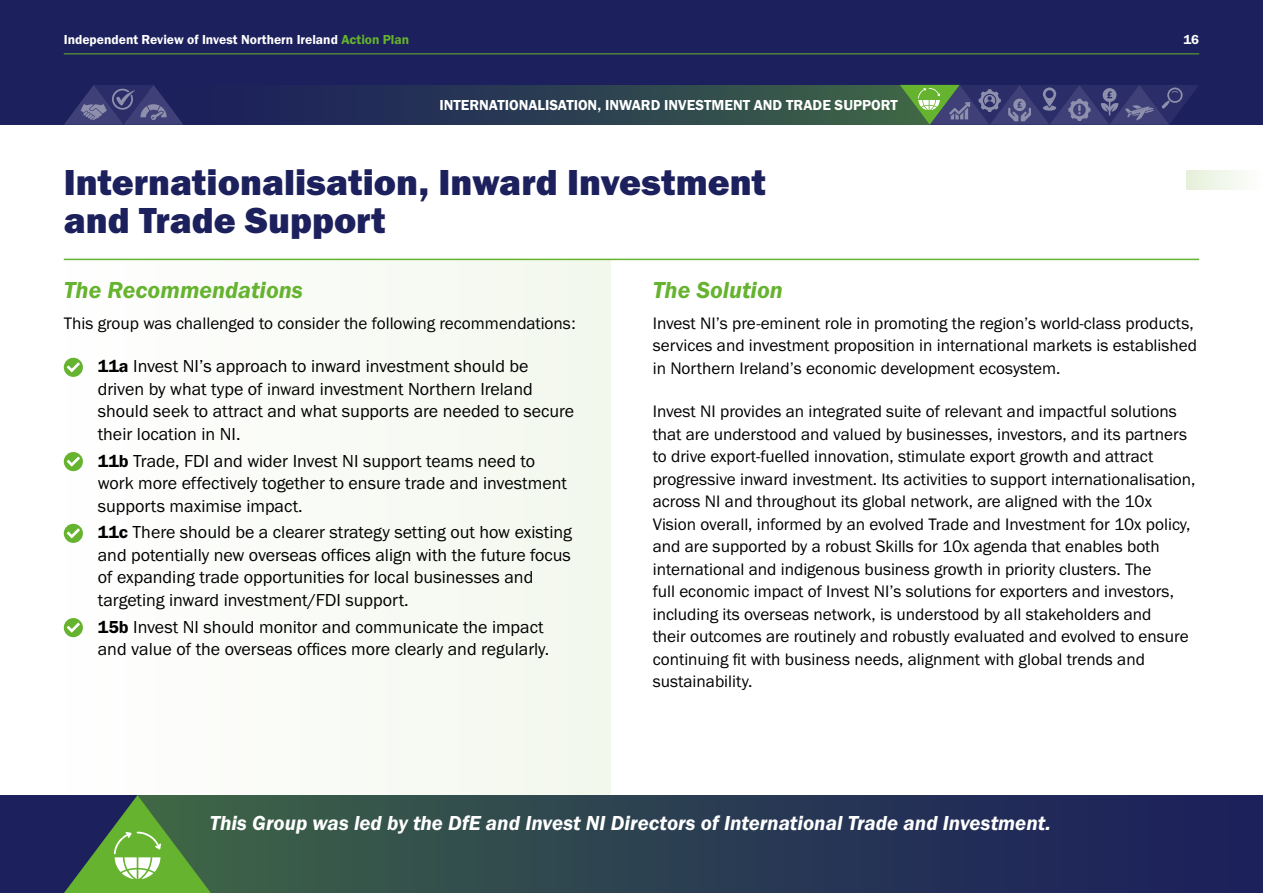
<style>
.page{position:relative;width:1263px;height:893px;background:#fff}
.page>*{position:absolute;margin:0;border:0;box-sizing:border-box;transform-origin:0 0}
.H2_-_Subhead_-_Top_of_page{font:37.5px/37.5px "Franklin Gothic URW Hea";color:#1c205c}
.H2_-_Subhead_-_85_0_0_0{font:24px "Franklin Gothic URW Dem Ita";color:#65b32e}
.P_-_Footer{font:21px "Franklin Gothic URW Dem Ita";color:#fff}
.P_-_Bullet{font:18px/22.5px "Franklin Gothic URW Boo";color:#000}
.P_-_Body{font:17.25px/22.5px "Franklin Gothic URW Boo";color:#000}
.t1{font:15px "Franklin Gothic URW Dem";color:#fff}
.t2{font:13.5px "Franklin Gothic URW Dem";color:#fff}
.s1{color:#65b32e}
.s2{font-family:"Franklin Gothic URW Dem"}
.s3{font-size:17.25px}
</style>
<div class="page">
<div style="left:0;top:0;width:1263px;height:125px;background:#1c205c"></div>
<hr style="left:64px;top:53px;width:1135px;height:1px;background:#65b32e">
<div style="left:1186px;top:170px;width:77px;height:19px;background:linear-gradient(to right,#e5efd9,#fefefe)"></div>
<div style="left:0;top:795px;width:1263px;height:98px;background:#1c205c"></div>
<div style="left:137px;top:795px;width:1126px;height:98px;background:linear-gradient(to right,#3d6346,#1a1c5d)"></div>
<svg style="left:64px;top:795px;width:147px;height:98px"></svg>
<div style="left:64px;top:259px;width:546px;height:536px;background:#f9fbf6"></div>
<hr style="left:64px;top:259px;width:1135px;height:1px;background:#65b32e">
<div style="left:64px;top:358px;width:19px;height:19px;background:#65b32e;border-radius:50%"></div>
<svg style="left:67px;top:362px;width:13px;height:10px"></svg>
<svg style="left:64px;top:452px;width:19px;height:19px"></svg>
<svg style="left:67px;top:456px;width:13px;height:11px"></svg>
<div style="left:64px;top:524px;width:19px;height:19px;background:#65b32e;border-radius:50%"></div>
<svg style="left:67px;top:528px;width:13px;height:10px"></svg>
<svg style="left:64px;top:618px;width:19px;height:19px"></svg>
<svg style="left:67px;top:622px;width:13px;height:11px"></svg>
<svg style="left:64px;top:85px;width:90px;height:40px"></svg>
<div style="left:154px;top:85px;width:776px;height:40px;background:linear-gradient(to right,#1c1c60,#3b6245)"></div>
<svg style="left:900px;top:85px;width:299px;height:40px"></svg>
<p class="t2" style="left:64px;top:31px;width:347px">Independent Review of Invest Northern Ireland <span class="s1">Action Plan</span></p>
<p class="t2" style="left:1183px;top:31px;width:17px">16</p>
<p class="t1" style="left:439px;top:96px;width:460px">INTERNATIONALISATION, INWARD INVESTMENT AND TRADE SUPPORT</p>
<h2 class="H2_-_Subhead_-_Top_of_page" style="left:64px;top:163px;width:704px">Internationalisation, Inward Investment and Trade Support</h2>
<h2 class="H2_-_Subhead_-_85_0_0_0" style="left:64px;top:274px;width:241px">The Recommendations</h2>
<p class="P_-_Body" style="left:64px;top:311px;width:513px">This group was challenged to consider the following recommendations:</p>
<p class="P_-_Bullet" style="left:98px;top:355px;width:478px"><span class="s2">11a</span> Invest NI’s approach to inward investment should be driven by what type of <span class="s3">inward</span> investment Northern Ireland should seek to attract and what supports are needed to secure their location in NI.</p>
<p class="P_-_Bullet" style="left:98px;top:449px;width:471px"><span class="s2">11b</span> Trade, FDI and wider Invest NI support teams need to work more effectively together to ensure trade and investment supports maximise impact.</p>
<p class="P_-_Bullet" style="left:98px;top:521px;width:476px"><span class="s2">11c</span> There should be a clearer strategy setting out how existing and potentially new overseas offices align with the future focus of expanding trade opportunities for local businesses and targeting inward investment/FDI support.</p>
<p class="P_-_Bullet" style="left:98px;top:615px;width:453px"><span class="s2">15b</span> Invest NI should monitor and communicate the impact and value of the overseas offices more clearly and regularly.</p>
<h2 class="H2_-_Subhead_-_85_0_0_0" style="left:653px;top:274px;width:132px">The Solution</h2>
<p class="P_-_Body" style="left:653px;top:311px;width:546px">Invest NI’s pre-eminent role in promoting the region’s world-class products, services and investment proposition in international markets is established in Northern Ireland’s economic development ecosystem.</p>
<p class="P_-_Body" style="left:653px;top:400px;width:544px">Invest NI provides an integrated suite of relevant and impactful solutions that are understood and valued by businesses, investors, and its partners to drive export-fuelled innovation, stimulate export growth and attract progressive inward investment. Its activities to support internationalisation, across NI and throughout its global network, are aligned with the 10x Vision overall, informed by an evolved Trade and Investment for 10x policy, and are supported by a robust Skills for 10x agenda that enables both international and indigenous business growth in priority clusters. The<br>full economic impact of Invest NI’s solutions for exporters and investors, including its overseas network, is understood by all stakeholders and<br>their outcomes are routinely and robustly evaluated and evolved to ensure continuing fit with business needs, alignment with global trends and sustainability.</p>
<p class="P_-_Footer" style="left:210px;top:810px;width:843px">This Group was led by the DfE and Invest NI Directors of International Trade and Investment.</p>
</div>
